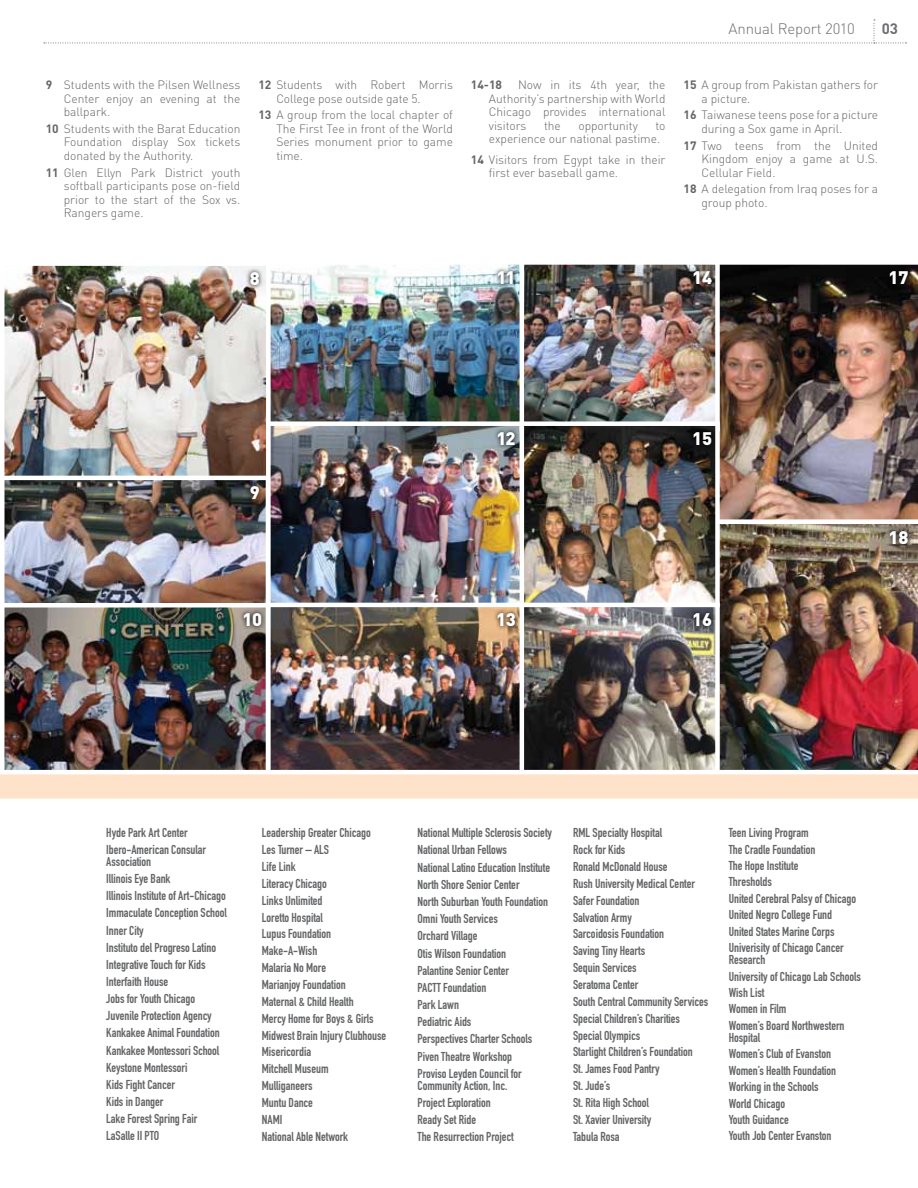
<style>
.page{position:relative;width:918px;height:1188px;background:#fff}
.page>*{position:absolute;margin:0;border:0;box-sizing:border-box;transform-origin:0 0}
.t1{font:900 18px "DINOT";color:#fff}
.t2{font:300 15px "DINOT";letter-spacing:-.01em;color:#6d6e71}
.t3{font:700 15px "DINOT";color:#6d6e71}
.t4{font:12.75px/16.8px "DIN Engschrift";letter-spacing:-.005em;color:#636466}
.t5{font:300 12px/13.5px "DINOT";letter-spacing:-.005em;color:#636466;text-align:justify}
.t6{font:700 12px "DINOT";color:#636466}
.s1{font-weight:700}
</style>
<div class="page">
<img style="left:0;top:264px;width:918px;height:535px">
<svg style="left:238px;top:608px;width:27px;height:23px"></svg>
<svg style="left:44px;top:20px;width:862px;height:24px"></svg>
<p class="t5" style="left:64px;top:78px;width:178px;text-indent:-18px"><span class="s1">9</span> Students with the Pilsen Wellness Center enjoy an evening at the ballpark.</p>
<p class="t5" style="left:64px;top:121px;width:178px;text-indent:-18px"><span class="s1">10</span> Students with the Barat Education Foundation display Sox tickets donated by the Authority.</p>
<p class="t5" style="left:64px;top:165px;width:178px;text-indent:-18px"><span class="s1">11</span> Glen Ellyn Park District youth softball participants pose on-field prior to the start of the Sox vs.<br>Rangers game.</p>
<p class="t5" style="left:276px;top:78px;width:178px;text-indent:-18px"><span class="s1">12</span> Students with Robert Morris<br>College pose outside gate 5.</p>
<p class="t5" style="left:276px;top:108px;width:178px;text-indent:-18px"><span class="s1">13</span> A group from the local chapter of The First Tee in front of the World Series monument prior to game time.</p>
<p class="t6" style="left:471px;top:77px;width:33px">14-18</p>
<p class="t5" style="left:489px;top:78px;width:178px;text-indent:29px">Now in its 4th year, the Authority’s partnership with World Chicago provides international visitors</p>
<p class="t5" style="left:544px;top:118px;width:18px">the</p>
<p class="t5" style="left:578px;top:118px;width:61px">opportunity</p>
<p class="t5" style="left:489px;top:118px;width:178px;text-indent:166px">to experience our national pastime.</p>
<p class="t5" style="left:489px;top:152px;width:178px;text-indent:-18px"><span class="s1">14</span> Visitors from Egypt take in their first ever baseball game.</p>
<p class="t2" style="left:729px;top:19px;width:128px">Annual Report 2010</p>
<p class="t3" style="left:882px;top:19px;width:18px">03</p>
<p class="t5" style="left:702px;top:78px;width:178px;text-indent:-18px"><span class="s1">15</span> A group from Pakistan gathers for a picture.</p>
<p class="t5" style="left:702px;top:108px;width:178px;text-indent:-18px"><span class="s1">16</span> Taiwanese teens pose for a picture during a Sox game in April.</p>
<p class="t5" style="left:702px;top:138px;width:178px;text-indent:-18px"><span class="s1">17</span> Two teens from the United Kingdom enjoy a game at U.S.<br>Cellular Field.</p>
<p class="t5" style="left:702px;top:182px;width:178px;text-indent:-18px"><span class="s1">18</span> A delegation from Iraq poses for a group photo.</p>
<h1 class="t1" style="left:250px;top:266px;width:12px">8</h1>
<h1 class="t1" style="left:496px;top:266px;width:21px">11</h1>
<h1 class="t1" style="left:692px;top:266px;width:22px">14</h1>
<h1 class="t1" style="left:888px;top:265px;width:22px">17</h1>
<h1 class="t1" style="left:250px;top:480px;width:12px">9</h1>
<h1 class="t1" style="left:242px;top:608px;width:21px">10</h1>
<h1 class="t1" style="left:496px;top:426px;width:21px">12</h1>
<h1 class="t1" style="left:496px;top:608px;width:21px">13</h1>
<h1 class="t1" style="left:692px;top:426px;width:22px">15</h1>
<h1 class="t1" style="left:692px;top:608px;width:22px">16</h1>
<h1 class="t1" style="left:888px;top:525px;width:22px">18</h1>
<p class="t4" style="left:106px;top:824px;width:101px">Hyde Park Art Center<br>Ibero-American Consular</p>
<p class="t4" style="left:106px;top:853px;width:122px">Association<br>Illinois Eye Bank<br>Illinois Institute of Art-Chicago<br>Immaculate Conception School<br>Inner City<br>Instituto del Progreso Latino<br>Integrative Touch for Kids<br>Interfaith House<br>Jobs for Youth Chicago<br>Juvenile Protection Agency<br>Kankakee Animal Foundation<br>Kankakee Montessori School<br>Keystone Montessori<br>Kids Fight Cancer<br>Kids in Danger<br>Lake Forest Spring Fair<br>LaSalle II PTO</p>
<p class="t4" style="left:262px;top:825px;width:126px">Leadership Greater Chicago<br>Les Turner – ALS<br>Life Link<br>Literacy Chicago<br>Links Unlimited<br>Loretto Hospital<br>Lupus Foundation<br>Make-A-Wish<br>Malaria No More<br>Marianjoy Foundation<br>Maternal &amp; Child Health<br>Mercy Home for Boys &amp; Girls<br>Midwest Brain Injury Clubhouse<br>Misericordia<br>Mitchell Museum<br>Mulliganeers<br>Muntu Dance<br>NAMI<br>National Able Network</p>
<p class="t4" style="left:418px;top:824px;width:136px;line-height:17.2px">National Multiple Sclerosis Society<br>National Urban Fellows<br>National Latino Education Institute<br>North Shore Senior Center<br>North Suburban Youth Foundation<br>Omni Youth Services<br>Orchard Village<br>Otis Wilson Foundation<br>Palantine Senior Center<br>PACTT Foundation<br>Park Lawn<br>Pediatric Aids<br>Perspectives Charter Schools<br>Piven Theatre Workshop<br>Proviso Leyden Council for</p>
<p class="t4" style="left:418px;top:1077px;width:98px;line-height:17.2px">Community Action, Inc.<br>Project Exploration<br>Ready Set Ride<br>The Resurrection Project</p>
<p class="t4" style="left:573px;top:824px;width:137px">RML Specialty Hospital<br>Rock for Kids<br>Ronald McDonald House<br>Rush University Medical Center<br>Safer Foundation<br>Salvation Army<br>Sarcoidosis Foundation<br>Saving Tiny Hearts<br>Sequin Services<br>Seratoma Center<br>South Central Community Services<br>Special Children’s Charities<br>Special Olympics<br>Starlight Children’s Foundation<br>St. James Food Pantry<br>St. Jude’s<br>St. Rita High School<br>St. Xavier University<br>Tabula Rosa</p>
<p class="t4" style="left:729px;top:825px;width:129px;line-height:16.4px">Teen Living Program<br>The Cradle Foundation<br>The Hope Institute<br>Thresholds<br>United Cerebral Palsy of Chicago<br>United Negro College Fund<br>United States Marine Corps<br>Univerisity of Chicago Cancer</p>
<p class="t4" style="left:729px;top:952px;width:134px;line-height:16.4px">Research<br>University of Chicago Lab Schools<br>Wish List<br>Women in Film<br>Women’s Board Northwestern</p>
<p class="t4" style="left:729px;top:1029px;width:109px;line-height:16.4px">Hospital<br>Women’s Club of Evanston<br>Women’s Health Foundation<br>Working in the Schools<br>World Chicago<br>Youth Guidance<br>Youth Job Center Evanston</p>
</div>
